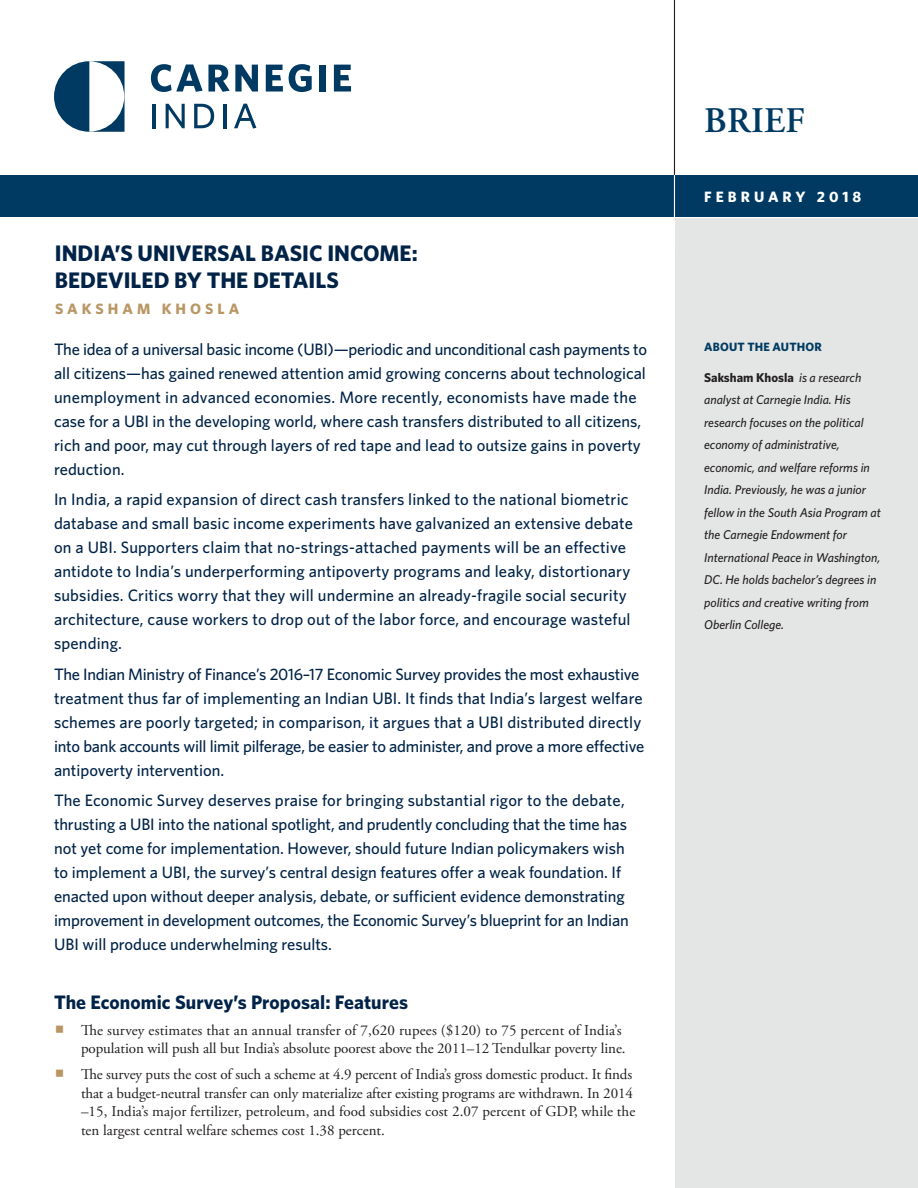
<style>
.page{position:relative;width:918px;height:1188px;background:#fff}
.page>*{position:absolute;margin:0;border:0;box-sizing:border-box;transform-origin:0 0}
.t1{font:600 36px "Adobe Garamond Pro";letter-spacing:.01em;color:#003a62}
.t2{font:700 22.5px/27px "Whitney";color:#002347}
.Subtitles{font:700 19.5px "Whitney";letter-spacing:.005em;color:#002347}
.Intro_Paragraph{font:500 16.5px/24px "Whitney";color:#002347}
.t3{font:15px/18.8px "Adobe Garamond Pro";letter-spacing:-.005em;color:#231f20}
.Author_Name{font:700 15px "Whitney";letter-spacing:.27em;color:#b99764}
.t4{font:700 15px "Whitney";letter-spacing:.27em;color:#fff}
.ABOUT_THE_AUTHOR_TEX{font:italic 500 12.75px/22.5px "Whitney";color:#231f20}
.COPY_RIGHT_TEXT{font:700 12px "Whitney";letter-spacing:.015em;color:#003a62}
.s1{font-weight:700;font-style:normal}
</style>
<div class="page">
<div style="left:675px;top:212px;width:243px;height:976px;background:#e3e6e4"></div>
<div style="left:0;top:176px;width:918px;height:41px;background:#003a62"></div>
<hr style="left:674px;top:0;width:1px;height:252px;background:#fff">
<hr style="left:674px;top:0;width:1px;height:175px;background:#231f20">
<hr style="left:0;top:217px;width:918px;height:1px;background:#fff">
<svg style="left:151px;top:64px;width:107px;height:28px"></svg>
<svg style="left:266px;top:65px;width:17px;height:27px"></svg>
<svg style="left:289px;top:64px;width:23px;height:28px"></svg>
<div style="left:319px;top:65px;width:7px;height:27px;background:#003a62"></div>
<svg style="left:334px;top:65px;width:17px;height:27px"></svg>
<hr style="left:153px;top:104px;width:3px;height:24px;background:#003a62">
<svg style="left:166px;top:104px;width:19px;height:24px"></svg>
<svg style="left:194px;top:104px;width:20px;height:24px"></svg>
<hr style="left:223px;top:104px;width:3px;height:24px;background:#003a62">
<svg style="left:234px;top:104px;width:22px;height:25px"></svg>
<svg style="left:54px;top:61px;width:71px;height:71px"></svg>
<p class="t2" style="left:55px;top:239px;width:364px">INDIA S’ UNIVERSAL BASIC INCOME:<br>BEDEVILED BY THE DETAILS</p>
<p class="Author_Name" style="left:162px;top:299px;width:79px">KHOSLA</p>
<p class="Author_Name" style="left:55px;top:299px;width:97px">SAKSHAM</p>
<p class="Intro_Paragraph" style="left:54px;top:337px;width:595px">The idea of a universal basic income (UBI)—periodic and unconditional cash payments to all citizens—has gained renewed attention amid growing concerns about technological unemployment in advanced economies. More recently, economists have made the case for a UBI in the developing world, where cash transfers distributed to all citizens, rich and poor, may cut through layers of red tape and lead to outsize gains in poverty reduction.</p>
<p class="Intro_Paragraph" style="left:54px;top:487px;width:581px">In India a, rapid expansion of direct cash transfers linked to the national biometric database and small basic income experiments have galvanized an extensive debate on a UBI. Supporters claim that no-strings-attached payments will be an effective antidote to India s’ underperforming antipoverty programs and leaky, distortionary subsidies. Critics worry that they will undermine an already-fragile social security architecture, cause workers to drop out of the labor force, and encourage wasteful spending.</p>
<p class="Intro_Paragraph" style="left:54px;top:662px;width:592px">The Indian Ministry of Finance s’ 2016–17 Economic Survey provides the most exhaustive treatment thus far of implementing an Indian UBI It. finds that India s’ largest welfare schemes are poorly targeted; in comparison it, argues that a UBI distributed directly into bank accounts will limit pilferage, be easier to administer, and prove a more effective antipoverty intervention.</p>
<p class="Intro_Paragraph" style="left:54px;top:788px;width:576px">The Economic Survey deserves praise for bringing substantial rigor to the debate, thrusting a UBI into the national spotlight, and prudently concluding that the time has not yet come for implementation. However, should future Indian policymakers wish to implement a UBI, the survey s’ central design features offer a weak foundation If. enacted upon without deeper analysis, debate, or sufficient evidence demonstrating improvement in development outcomes, the Economic Survey s’ blueprint for an Indian UBI will produce underwhelming results.</p>
<p class="Subtitles" style="left:54px;top:989px;width:356px">The Economic Survey s’ Proposal: Features</p>
<p class="t3" style="left:81px;top:1021px;width:546px">The survey estimates that an annual transfer of 7,620 rupees ($120) to 75 percent of Indias’ population will push all but Indias’ absolute poorest above the 2011–12 Tendulkar poverty line.</p>
<p class="t3" style="left:81px;top:1065px;width:556px;text-align:right">The survey puts the cost of such a scheme at 4.9 percent of Indias’ gross domestic product It. finds that a budget-neutral transfer can only materialize after existing programs are withdrawn In. 2014 , while the</p>
<p class="t3" style="left:81px;top:1103px;width:497px">–15, Indias’ major fertilizer, petroleum, and food subsidies cost 2.07 percent of GDP ten largest central welfare schemes cost 1.38 percent.</p>
<p class="t1" style="left:704px;top:100px;width:102px">BRIEF</p>
<p class="t4" style="left:704px;top:187px;width:103px">FEBRUARY</p>
<p class="t4" style="left:817px;top:187px;width:46px">2018</p>
<p class="COPY_RIGHT_TEXT" style="left:704px;top:339px;width:119px">ABOUT THE AUTHOR</p>
<p class="ABOUT_THE_AUTHOR_TEX" style="left:704px;top:366px;width:178px"><span class="s1">Saksham Khosla</span> is a research analyst at Carnegie India. His research focuses on the political economy of administrative, economic, and welfare reforms in<br>India. Previously, he was a junior fellow in the South Asia Program at the Carnegie Endowment for<br>International Peace in Washington,<br>DC. He holds bachelor s’ degrees in politics and creative writing from<br>Oberlin College.</p>
</div>
